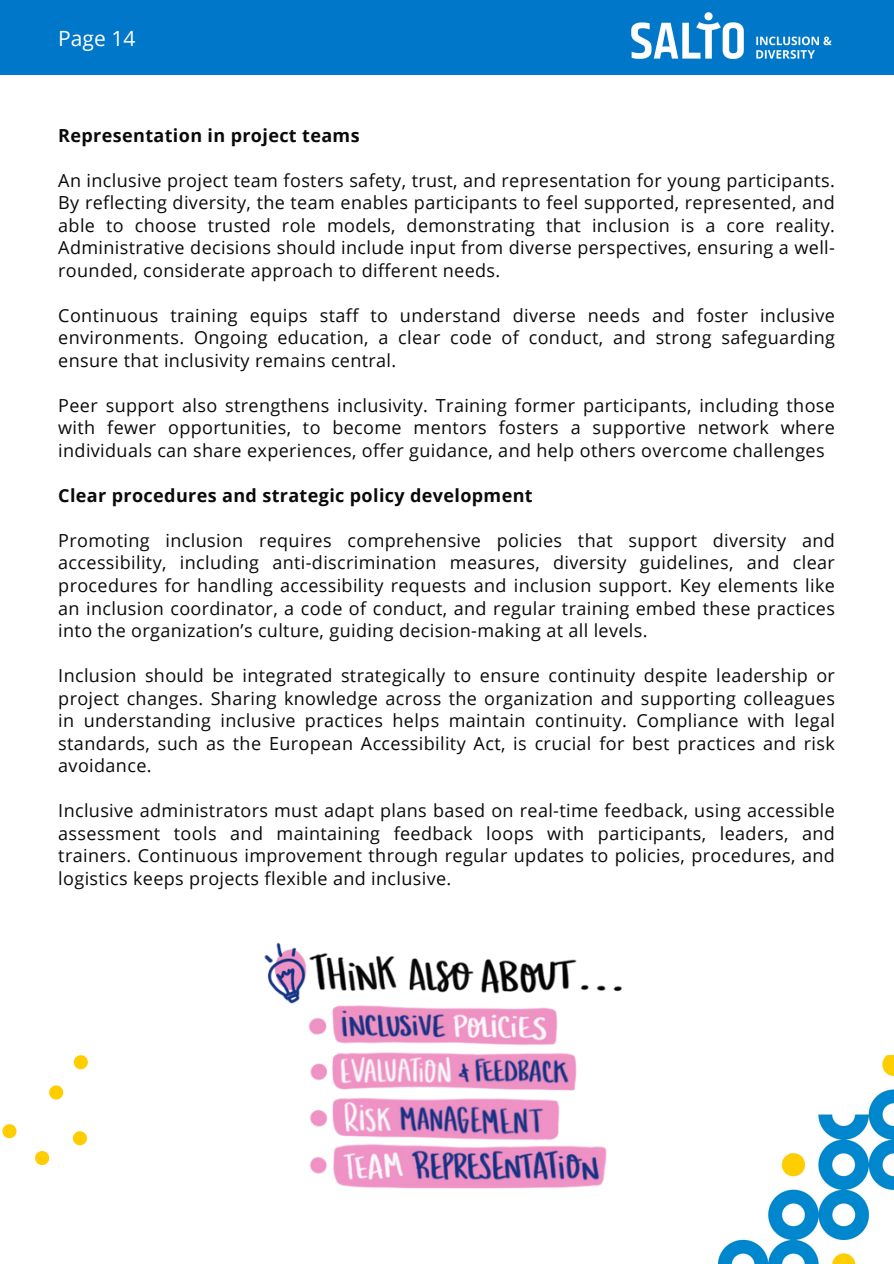
<style>
.page{position:relative;width:894px;height:1264px;background:#fff}
.page>*{position:absolute;margin:0;border:0;box-sizing:border-box;transform-origin:0 0}
.t1{font:21px "Open Sans";color:#fff}
.t2{font:18px/22.5px "Open Sans";letter-spacing:.02em;color:#0a0a0a;text-align:justify}
.t3{font:700 18px "Open Sans";letter-spacing:.02em;color:#0a0a0a}
</style>
<div class="page">
<div style="left:0;top:0;width:893px;height:74px;background:#0077c8"></div>
<img style="left:631px;top:12px;width:201px;height:47px">
<img style="left:718px;top:1055px;width:175px;height:208px">
<svg style="left:2px;top:1124px;width:14px;height:14px"></svg>
<svg style="left:73px;top:1131px;width:14px;height:14px"></svg>
<svg style="left:74px;top:1055px;width:14px;height:14px"></svg>
<svg style="left:49px;top:1085px;width:14px;height:14px"></svg>
<svg style="left:35px;top:1151px;width:14px;height:13px"></svg>
<img style="left:264px;top:942px;width:358px;height:247px">
<p class="t1" style="left:58px;top:24px;width:79px">Page 14</p>
<h2 class="t3" style="left:58px;top:122px;width:303px">Representation in project teams</h2>
<p class="t2" style="left:58px;top:168px;width:778px">An inclusive project team fosters safety, trust, and representation for young participants.<br>By reflecting diversity, the team enables participants to feel supported, represented, and able to choose trusted role models, demonstrating that inclusion is a core reality.<br>Administrative decisions should include input from diverse perspectives, ensuring a well&shy;rounded, considerate approach to different needs.</p>
<p class="t2" style="left:58px;top:303px;width:778px">Continuous training equips staff to understand diverse needs and foster inclusive environments. Ongoing education, a clear code of conduct, and strong safeguarding ensure that inclusivity remains central.</p>
<p class="t2" style="left:58px;top:393px;width:778px">Peer support also strengthens inclusivity. Training former participants, including those with fewer opportunities, to become mentors fosters a supportive network where individuals can share experiences, offer guidance, and help others overcome challenges</p>
<h2 class="t3" style="left:58px;top:482px;width:476px">Clear procedures and strategic policy development</h2>
<p class="t2" style="left:58px;top:528px;width:778px">Promoting inclusion requires comprehensive policies that support diversity and accessibility, including anti-discrimination measures, diversity guidelines, and clear procedures for handling accessibility requests and inclusion support. Key elements like an inclusion coordinator, a code of conduct, and regular training embed these practices into the organization’s culture, guiding decision-making at all levels.</p>
<p class="t2" style="left:58px;top:663px;width:778px">Inclusion should be integrated strategically to ensure continuity despite leadership or project changes. Sharing knowledge across the organization and supporting colleagues in understanding inclusive practices helps maintain continuity. Compliance with legal standards, such as the European Accessibility Act, is crucial for best practices and risk avoidance.</p>
<p class="t2" style="left:58px;top:798px;width:778px">Inclusive administrators must adapt plans based on real-time feedback, using accessible assessment tools and maintaining feedback loops with participants, leaders, and trainers. Continuous improvement through regular updates to policies, procedures, and logistics keeps projects flexible and inclusive.</p>
</div>
